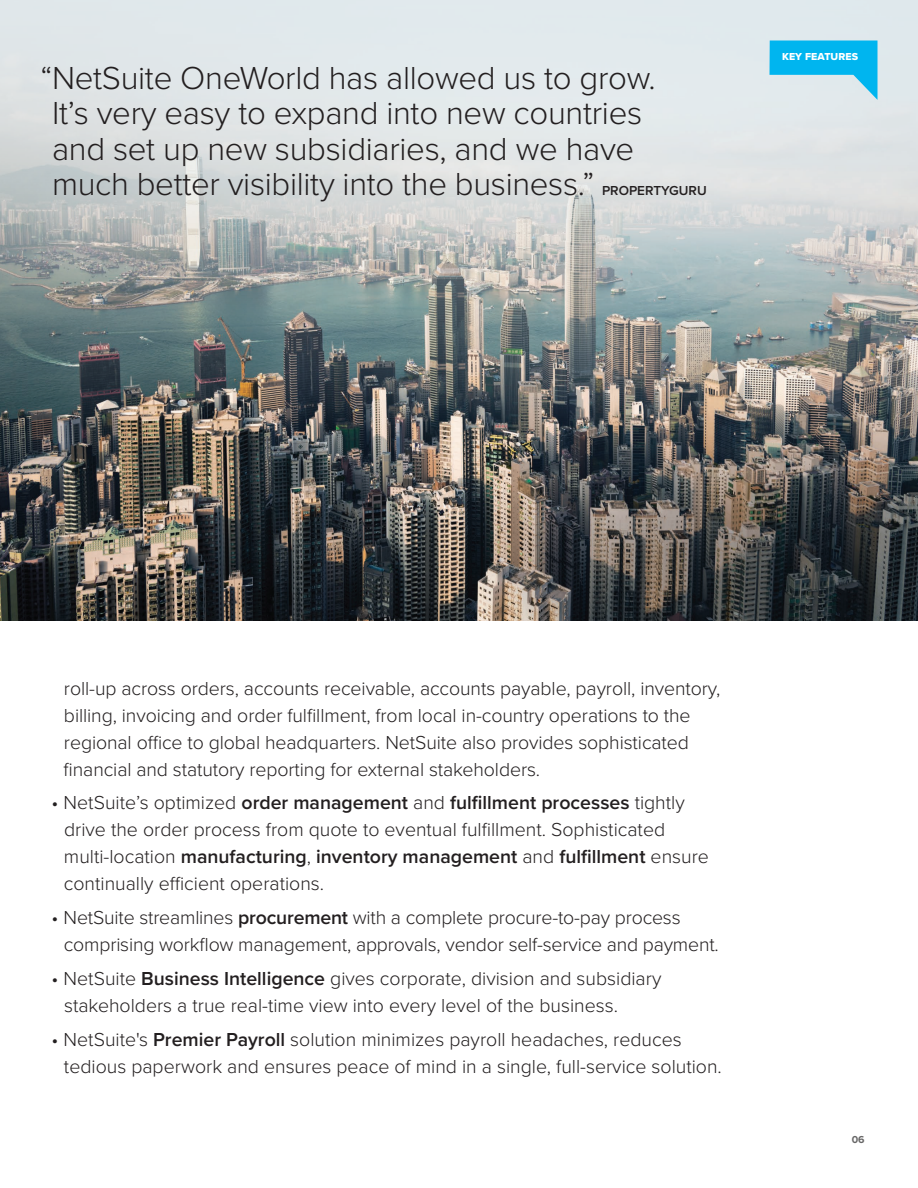
<style>
.page{position:relative;width:918px;height:1188px;background:#fff}
.page>*{position:absolute;margin:0;border:0;box-sizing:border-box;transform-origin:0 0}
.Body{font:300 33px/35.2px "Proxima Nova";letter-spacing:-.01em;color:#231f20}
.Body-2{font:300 19.5px/27px "Proxima Nova";letter-spacing:-.005em;color:#231f20}
.Body-3{font:600 13.5px "Proxima Nova";color:#231f20}
.Body-4{font:10.5px "Proxima Nova Extrabld";letter-spacing:.01em;color:#fff}
.Body-5{font:700 10.5px "Proxima Nova";color:#676666}
.s1{font-weight:600}
</style>
<div class="page">
<img style="left:0;top:424px;width:918px;height:197px">
<svg style="left:0;top:0;width:918px;height:424px;background:#b4bbbb"></svg>
<svg style="left:770px;top:40px;width:108px;height:60px;background:#56c8ed"></svg>
<p class="Body" style="left:52px;top:61px;width:605px;text-indent:-12px">“NetSuite OneWorld has allowed us to grow.<br>It’s very easy to expand into new countries and set up new subsidiaries, and we have much better visibility into the business.”</p>
<p class="Body-3" style="left:602px;top:182px;width:106px">PROPERTYGURU</p>
<p class="Body-4" style="left:782px;top:50px;width:78px">KEY FEATURES</p>
<p class="Body-2" style="left:64px;top:675px;width:658px">roll-up across orders, accounts receivable, accounts payable, payroll, inventory, billing, invoicing and order fulfillment, from local in-country operations to the regional office to global headquarters. NetSuite also provides sophisticated financial and statutory reporting for external stakeholders.</p>
<p class="Body-2" style="left:64px;top:790px;width:647px;text-indent:-12px">• NetSuite’s optimized <span class="s1">order management</span> and <span class="s1">fulfillment processes</span> tightly drive the order process from quote to eventual fulfillment. Sophisticated multi-location <span class="s1">manufacturing</span>, <span class="s1">inventory management</span> and <span class="s1">fulfillment</span> ensure continually efficient operations.</p>
<p class="Body-2" style="left:64px;top:904px;width:656px;text-indent:-12px">• NetSuite streamlines <span class="s1">procurement</span> with a complete procure-to-pay process comprising workflow management, approvals, vendor self-service and payment.</p>
<p class="Body-2" style="left:64px;top:965px;width:599px;text-indent:-13px">• NetSuite <span class="s1">Business Intelligence</span> gives corporate, division and subsidiary stakeholders a true real-time view into every level of the business.</p>
<p class="Body-2" style="left:64px;top:1026px;width:659px;text-indent:-12px">• NetSuite's <span class="s1">Premier Payroll</span> solution minimizes payroll headaches, reduces tedious paperwork and ensures peace of mind in a single, full-service solution.</p>
<p class="Body-5" style="left:852px;top:1133px;width:14px">06</p>
</div>
